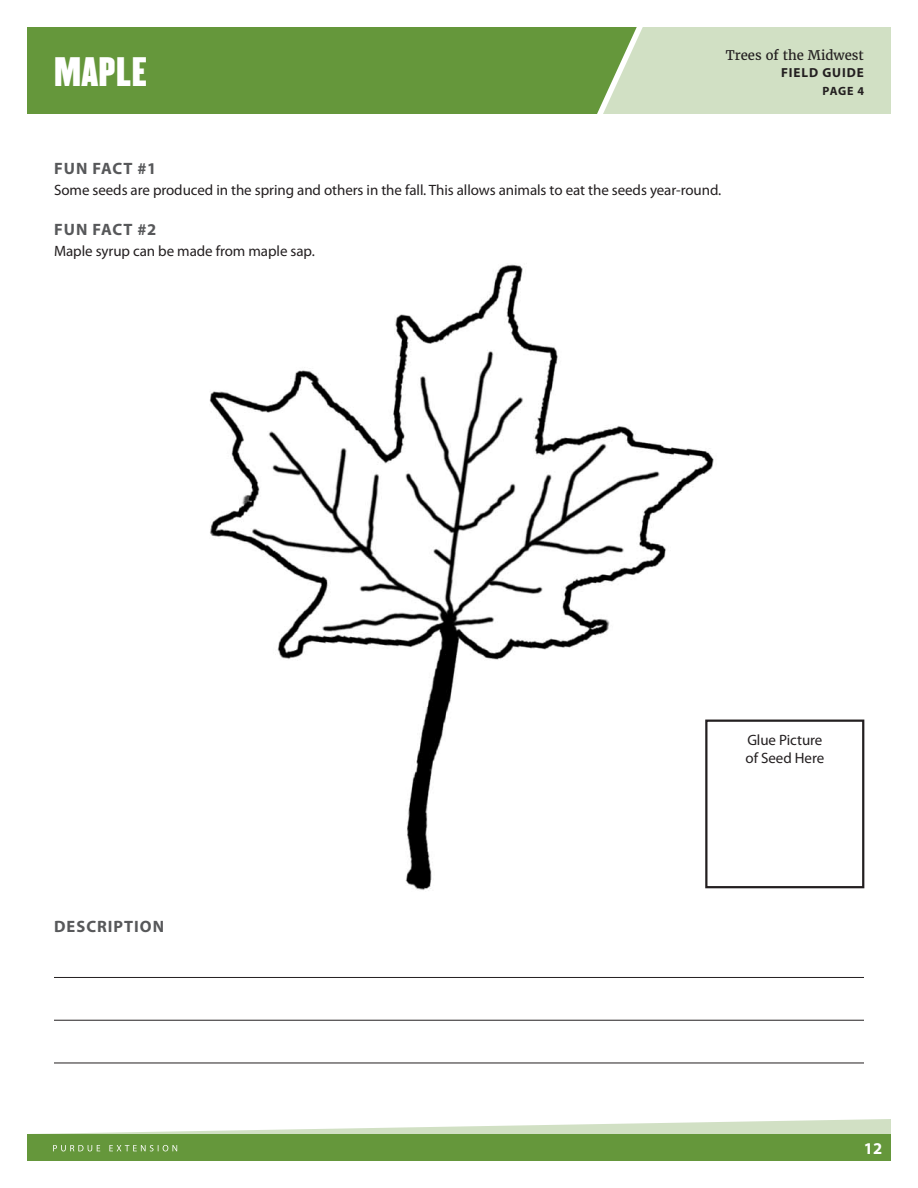
<style>
.page{position:relative;width:918px;height:1188px;background:#fff}
.page>*{position:absolute;margin:0;border:0;box-sizing:border-box;transform-origin:0 0}
.Page_Heading{font:36px "Champion Welterweight";letter-spacing:.01em;color:#fff}
.Subhead_1{font:700 16.5px "Myriad Pro";letter-spacing:.06em;color:#57585a}
.t1{font:700 16.5px "Myriad Pro";color:#fff}
.Subhead_1-2{font:15px/18px "Myriad Pro";letter-spacing:-.005em;color:#231f20}
.t2{font:13.2px "Merriweather";color:#231f20}
.t3{font:700 13.2px "Myriad Pro";letter-spacing:.07em;color:#231f20}
.t4{font:700 12px "Myriad Pro";color:#231f20}
</style>
<div class="page">
<svg style="left:37px;top:1119px;width:854px;height:15px"></svg>
<div style="left:27px;top:27px;width:576px;height:87px;background:#65973b"></div>
<svg style="left:603px;top:27px;width:288px;height:87px;background:#cbdcbd"></svg>
<div style="left:27px;top:1134px;width:864px;height:27px;background:#65973b"></div>
<img style="left:209px;top:264px;width:585px;height:627px">
<hr style="left:54px;top:977px;width:810px;height:1px;background:#231f20">
<hr style="left:54px;top:1020px;width:810px;height:1px;background:#231f20">
<hr style="left:54px;top:1063px;width:810px;height:1px;background:#231f20">
<svg style="left:53px;top:1145px;width:124px;height:6px"></svg>
<div style="left:705px;top:720px;width:159px;height:168px;border:2px solid #231f20"></div>
<p class="Page_Heading" style="left:54px;top:42px;width:94px">MAPLE</p>
<p class="t2" style="left:726px;top:47px;width:140px">Trees of the Midwest</p>
<p class="t3" style="left:781px;top:64px;width:84px">FIELD GUIDE</p>
<p class="t4" style="left:823px;top:84px;width:43px">PAGE 4</p>
<p class="Subhead_1" style="left:54px;top:158px;width:104px">FUN FACT #1</p>
<p class="Subhead_1-2" style="left:54px;top:181px;width:669px">Some seeds are produced in the spring and others in the fall. This allows animals to eat the seeds year-round.</p>
<p class="Subhead_1" style="left:54px;top:219px;width:104px">FUN FACT #2</p>
<p class="Subhead_1-2" style="left:54px;top:242px;width:262px">Maple syrup can be made from maple sap.</p>
<p class="Subhead_1" style="left:54px;top:916px;width:111px">DESCRIPTION</p>
<p class="Subhead_1-2" style="left:746px;top:731px;width:80px">Glue Picture of Seed Here</p>
<p class="t1" style="left:864px;top:1137px;width:20px">12</p>
</div>
